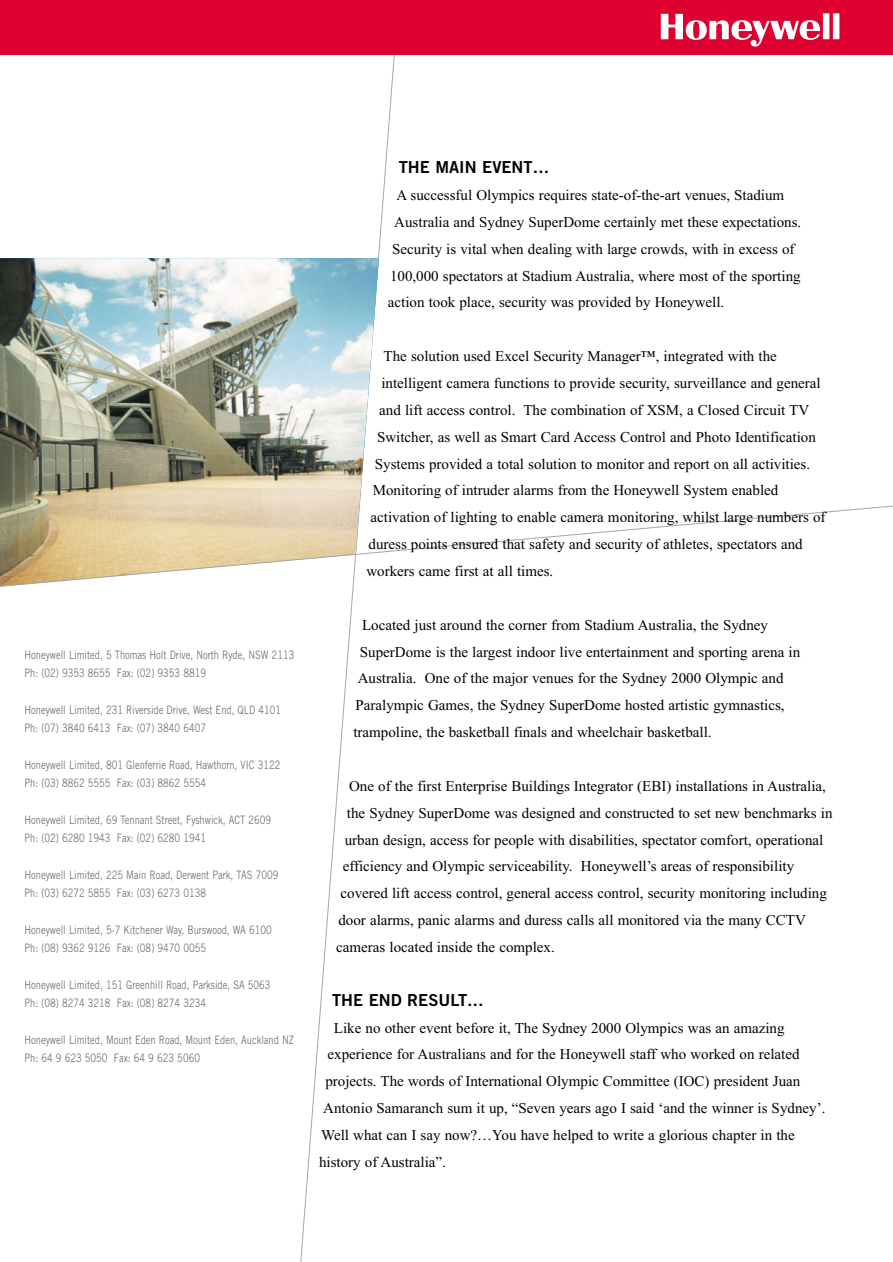
<style>
.page{position:relative;width:893px;height:1262px;background:#fff}
.page>*{position:absolute;margin:0;border:0;box-sizing:border-box;transform-origin:0 0}
.t1{font:16.5px "Trade Gothic Bold Two";color:#000}
.t2{font:15px "Times New Roman";color:#000}
.t3{font:11.7px/18.3px "Trade Gothic";color:#777;scale:.8 1}
</style>
<div class="page">
<div style="left:0;top:0;width:892px;height:55px;background:#de0031"></div>
<svg style="left:300px;top:55px;width:94px;height:1206px"></svg>
<img style="left:0;top:258px;width:379px;height:246px">
<svg style="left:0;top:504px;width:892px;height:85px"></svg>
<svg style="left:660px;top:13px;width:179px;height:34px"></svg>
<p class="t3" style="left:25px;top:646px;width:339px">Honeywell Limited, 5 Thomas Holt Drive, North Ryde, NSW 2113<br>Ph: (02) 9353 8655 Fax: (02) 9353 8819</p>
<p class="t3" style="left:25px;top:701px;width:322px">Honeywell Limited, 231 Riverside Drive, West End, QLD 4101<br>Ph: (07) 3840 6413 Fax: (07) 3840 6407</p>
<p class="t3" style="left:25px;top:756px;width:321px">Honeywell Limited, 801 Glenferrie Road, Hawthorn, VIC 3122<br>Ph: (03) 8862 5555 Fax: (03) 8862 5554</p>
<p class="t3" style="left:25px;top:811px;width:310px">Honeywell Limited, 69 Tennant Street, Fyshwick, ACT 2609<br>Ph: (02) 6280 1943 Fax: (02) 6280 1941</p>
<p class="t3" style="left:25px;top:866px;width:319px">Honeywell Limited, 225 Main Road, Derwent Park, TAS 7009<br>Ph: (03) 6272 5855 Fax: (03) 6273 0138</p>
<p class="t3" style="left:25px;top:921px;width:310px">Honeywell Limited, 5-7 Kitchener Way, Burswood, WA 6100<br>Ph: (08) 9362 9126 Fax: (08) 9470 0055</p>
<p class="t3" style="left:25px;top:976px;width:309px">Honeywell Limited, 151 Greenhill Road, Parkside, SA 5063<br>Ph: (08) 8274 3218 Fax: (08) 8274 3234</p>
<p class="t3" style="left:25px;top:1031px;width:338px">Honeywell Limited, Mount Eden Road, Mount Eden, Auckland NZ<br>Ph: 64 9 623 5050 Fax: 64 9 623 5060</p>
<p class="t1" style="left:399px;top:161px;width:152px">THE MAIN EVENT…</p>
<p class="t2" style="left:396px;top:189px;width:389px">A successful Olympics requires state-of-the-art venues, Stadium</p>
<p class="t2" style="left:394px;top:216px;width:408px">Australia and Sydney SuperDome certainly met these expectations.</p>
<p class="t2" style="left:392px;top:243px;width:404px">Security is vital when dealing with large crowds, with in excess of</p>
<p class="t2" style="left:390px;top:270px;width:412px">100,000 spectators at Stadium Australia, where most of the sporting</p>
<p class="t2" style="left:388px;top:297px;width:338px">action took place, security was provided by Honeywell.</p>
<p class="t2" style="left:383px;top:351px;width:395px">The solution used Excel Security Manager™, integrated with the</p>
<p class="t2" style="left:381px;top:377px;width:441px">intelligent camera functions to provide security, surveillance and general</p>
<p class="t2" style="left:379px;top:404px;width:431px">and lift access control. The combination of XSM, a Closed Circuit TV</p>
<p class="t2" style="left:377px;top:431px;width:440px">Switcher, as well as Smart Card Access Control and Photo Identification</p>
<p class="t2" style="left:375px;top:458px;width:436px">Systems provided a total solution to monitor and report on all activities.</p>
<p class="t2" style="left:373px;top:485px;width:407px">Monitoring of intruder alarms from the Honeywell System enabled</p>
<p class="t2" style="left:370px;top:512px;width:456px">activation of lighting to enable camera monitoring, whilst large numbers of</p>
<p class="t2" style="left:368px;top:538px;width:436px">duress points ensured that safety and security of athletes, spectators and</p>
<p class="t2" style="left:366px;top:565px;width:188px">workers came first at all times.</p>
<p class="t2" style="left:362px;top:619px;width:407px">Located just around the corner from Stadium Australia, the Sydney</p>
<p class="t2" style="left:360px;top:646px;width:442px">SuperDome is the largest indoor live entertainment and sporting arena in</p>
<p class="t2" style="left:358px;top:673px;width:427px">Australia. One of the major venues for the Sydney 2000 Olympic and</p>
<p class="t2" style="left:355px;top:700px;width:430px">Paralympic Games, the Sydney SuperDome hosted artistic gymnastics,</p>
<p class="t2" style="left:353px;top:726px;width:360px">trampoline, the basketball finals and wheelchair basketball.</p>
<p class="t2" style="left:349px;top:780px;width:478px">One of the first Enterprise Buildings Integrator (EBI) installations in Australia,</p>
<p class="t2" style="left:347px;top:807px;width:487px">the Sydney SuperDome was designed and constructed to set new benchmarks in</p>
<p class="t2" style="left:345px;top:834px;width:480px">urban design, access for people with disabilities, spectator comfort, operational</p>
<p class="t2" style="left:342px;top:861px;width:453px">efficiency and Olympic serviceability. Honeywell’s areas of responsibility</p>
<p class="t2" style="left:340px;top:888px;width:488px">covered lift access control, general access control, security monitoring including</p>
<p class="t2" style="left:338px;top:914px;width:469px">door alarms, panic alarms and duress calls all monitored via the many CCTV</p>
<p class="t2" style="left:336px;top:941px;width:220px">cameras located inside the complex.</p>
<p class="t1" style="left:332px;top:993px;width:153px">THE END RESULT…</p>
<p class="t2" style="left:334px;top:1022px;width:452px">Like no other event before it, The Sydney 2000 Olympics was an amazing</p>
<p class="t2" style="left:327px;top:1049px;width:473px">experience for Australians and for the Honeywell staff who worked on related</p>
<p class="t2" style="left:325px;top:1075px;width:476px">projects. The words of International Olympic Committee (IOC) president Juan</p>
<p class="t2" style="left:323px;top:1102px;width:503px">Antonio Samaranch sum it up, “Seven years ago I said ‘and the winner is Sydney’.</p>
<p class="t2" style="left:321px;top:1129px;width:475px">Well what can I say now?…You have helped to write a glorious chapter in the</p>
<p class="t2" style="left:319px;top:1156px;width:128px">history of Australia”.</p>
</div>
